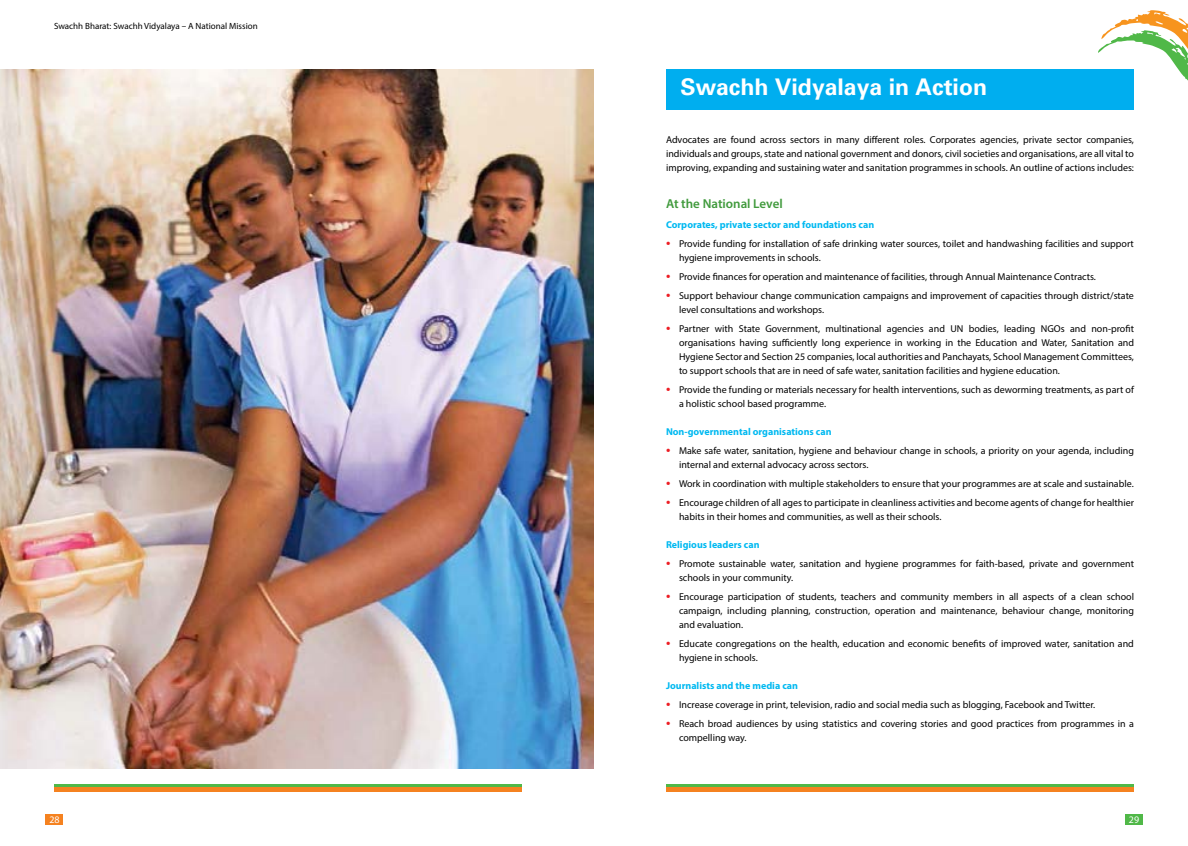
<style>
.page{position:relative;width:1188px;height:846px;background:#fff}
.page>*{position:absolute;margin:0;border:0;box-sizing:border-box;transform-origin:0 0}
.t1{font:700 23px "Univers";color:#fff}
.t2{font:600 13px "Myriad Pro";color:#409a3c}
.t3{font:10px/14px "Myriad Pro";color:#000}
.t4{font:700 10px "Myriad Pro";color:#00b9f1}
.t5{font:10px "Myriad Pro";color:#fff}
.t6{font:9px "Myriad Pro";color:#000}
.s1{font-weight:600;font-size:14px;color:#ed1d24}
</style>
<div class="page">
<div style="left:46px;top:814px;width:17px;height:11px;background:#f58220"></div>
<div style="left:1125px;top:814px;width:18px;height:11px;background:#50b848"></div>
<svg style="left:1098px;top:10px;width:90px;height:71px"></svg>
<div style="left:666px;top:784px;width:468px;height:8px;background:#50b848"></div>
<div style="left:666px;top:787px;width:468px;height:5px;background:#f58220"></div>
<div style="left:54px;top:784px;width:468px;height:8px;background:#50b848"></div>
<div style="left:54px;top:787px;width:468px;height:5px;background:#f58220"></div>
<img style="left:0;top:69px;width:594px;height:700px">
<div style="left:666px;top:69px;width:468px;height:40px;background:#00aeef"></div>
<p class="t6" style="left:54px;top:21px;width:205px">Swachh Bharat: Swachh Vidyalaya – A National Mission</p>
<h1 class="t1" style="left:680px;top:73px;width:308px">Swachh Vidyalaya in Action</h1>
<p class="t3" style="left:666px;top:133px;width:470px;text-align:justify">Advocates are found across sectors in many different roles. Corporates agencies, private sector companies, individuals and groups, state and national government and donors, civil societies and organisations, are all vital to improving, expanding and sustaining water and sanitation programmes in schools. An outline of actions includes:</p>
<h2 class="t2" style="left:666px;top:195px;width:118px">At the National Level</h2>
<p class="t4" style="left:666px;top:218px;width:210px">Corporates, private sector and foundations can</p>
<p class="t3" style="left:679px;top:236px;width:456px;text-indent:-13px"><span class="s1">•</span> Provide funding for installation of safe drinking water sources, toilet and handwashing facilities and support hygiene improvements in schools.</p>
<p class="t3" style="left:666px;top:269px;width:432px"><span class="s1">•</span> Provide finances for operation and maintenance of facilities, through Annual Maintenance Contracts.</p>
<p class="t3" style="left:679px;top:288px;width:456px;text-indent:-13px"><span class="s1">•</span> Support behaviour change communication campaigns and improvement of capacities through district/state level consultations and workshops.</p>
<p class="t3" style="left:679px;top:321px;width:457px;text-align:justify;text-indent:-13px"><span class="s1">•</span> Partner with State Government, multinational agencies and UN bodies, leading NGOs and non-profit organisations having sufficiently long experience in working in the Education and Water, Sanitation and Hygiene Sector and Section 25 companies, local authorities and Panchayats, School Management Committees, to support schools that are in need of safe water, sanitation facilities and hygiene education.</p>
<p class="t3" style="left:679px;top:382px;width:457px;text-indent:-13px"><span class="s1">•</span> Provide the funding or materials necessary for health interventions, such as deworming treatments, as part of a holistic school based programme.</p>
<p class="t4" style="left:666px;top:425px;width:167px">Non-governmental organisations can</p>
<p class="t3" style="left:679px;top:443px;width:456px;text-indent:-13px"><span class="s1">•</span> Make safe water, sanitation, hygiene and behaviour change in schools, a priority on your agenda, including internal and external advocacy across sectors.</p>
<p class="t3" style="left:666px;top:476px;width:469px"><span class="s1">•</span> Work in coordination with multiple stakeholders to ensure that your programmes are at scale and sustainable.</p>
<p class="t3" style="left:679px;top:495px;width:457px;text-indent:-13px"><span class="s1">•</span> Encourage children of all ages to participate in cleanliness activities and become agents of change for healthier habits in their homes and communities, as well as their schools.</p>
<p class="t4" style="left:666px;top:538px;width:95px">Religious leaders can</p>
<p class="t3" style="left:679px;top:556px;width:457px;text-indent:-13px"><span class="s1">•</span> Promote sustainable water, sanitation and hygiene programmes for faith-based, private and government schools in your community.</p>
<p class="t3" style="left:679px;top:589px;width:457px;text-align:justify;text-indent:-13px"><span class="s1">•</span> Encourage participation of students, teachers and community members in all aspects of a clean school campaign, including planning, construction, operation and maintenance, behaviour change, monitoring and evaluation.</p>
<p class="t3" style="left:679px;top:636px;width:456px;text-indent:-13px"><span class="s1">•</span> Educate congregations on the health, education and economic benefits of improved water, sanitation and hygiene in schools.</p>
<p class="t4" style="left:666px;top:679px;width:134px">Journalists and the media can</p>
<p class="t3" style="left:666px;top:697px;width:431px"><span class="s1">•</span> Increase coverage in print, television, radio and social media such as blogging, Facebook and Twitter.</p>
<p class="t3" style="left:679px;top:716px;width:457px;text-indent:-13px"><span class="s1">•</span> Reach broad audiences by using statistics and covering stories and good practices from programmes in a compelling way.</p>
<p class="t5" style="left:49px;top:813px;width:12px">28</p>
<p class="t5" style="left:1129px;top:813px;width:12px">29</p>
</div>
